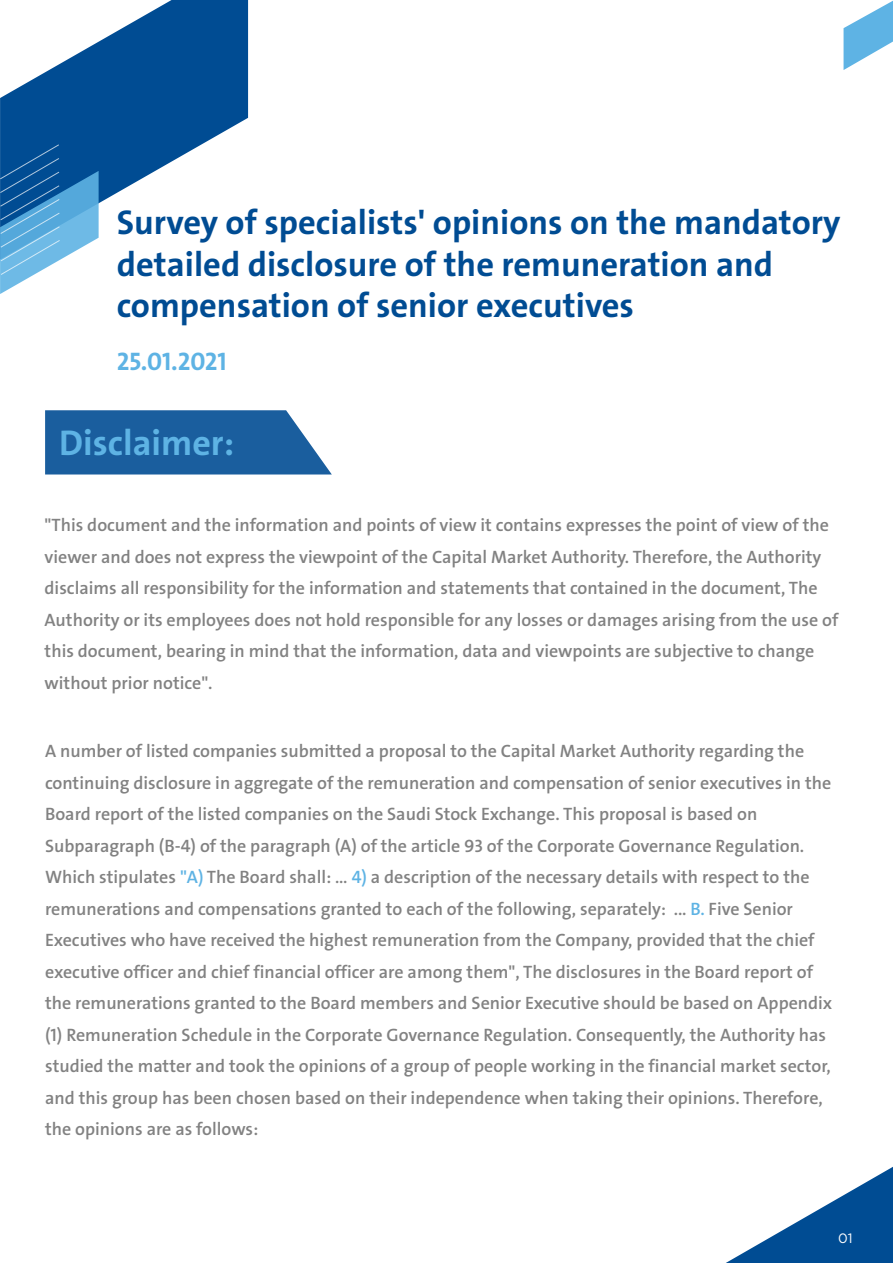
<style>
.page{position:relative;width:893px;height:1263px;background:#fff}
.page>*{position:absolute;margin:0;border:0;box-sizing:border-box;transform-origin:0 0}
.t1{font:700 36px "The Sans Arabic";color:#5eb3e4}
.t2{font:700 34.5px/42px "The Sans Arabic";color:#004c93}
.t3{font:700 25.5px "The Sans Arabic";letter-spacing:-.01em;color:#5eb3e4}
.t4{font:600 18px/31.5px "The Sans Arabic";color:#828282}
.t5{font:13.5px "Gotham";color:#fff}
.s1{color:#5eb3e4}
</style>
<div class="page">
<svg style="left:0;top:0;width:248px;height:203px;fill:#004c93"></svg>
<svg style="left:0;top:144px;width:99px;height:150px"></svg>
<svg style="left:843px;top:1px;width:50px;height:69px"></svg>
<svg style="left:726px;top:1167px;width:167px;height:96px"></svg>
<svg style="left:45px;top:410px;width:287px;height:64px;background:#2d6ba6"></svg>
<h2 class="t2" style="left:117px;top:201px;width:725px">Survey of specialists' opinions on the mandatory detailed disclosure of the remuneration and compensation of senior executives</h2>
<h3 class="t3" style="left:117px;top:345px;width:111px">25.01.2021</h3>
<h1 class="t1" style="left:59px;top:420px;width:176px">Disclaimer:</h1>
<p class="t4" style="left:45px;top:509px;width:795px">"This document and the information and points of view it contains expresses the point of view of the viewer and does not express the viewpoint of the Capital Market Authority. Therefore, the Authority disclaims all responsibility for the information and statements that contained in the document, The Authority or its employees does not hold responsible for any losses or damages arising from the use of this document, bearing in mind that the information, data and viewpoints are subjective to change without prior notice".</p>
<p class="t4" style="left:45px;top:736px;width:789px">A number of listed companies submitted a proposal to the Capital Market Authority regarding the continuing disclosure in aggregate of the remuneration and compensation of senior executives in the Board report of the listed companies on the Saudi Stock Exchange. This proposal is based on Subparagraph (B-4) of the paragraph (A) of the article 93 of the Corporate Governance Regulation.<br>Which stipulates <span class="s1">"A)</span> The Board shall: … <span class="s1">4)</span> a description of the necessary details with respect to the remunerations and compensations granted to each of the following, separately: ... <span class="s1">B.</span> Five Senior Executives who have received the highest remuneration from the Company, provided that the chief executive officer and chief financial officer are among them", The disclosures in the Board report of the remunerations granted to the Board members and Senior Executive should be based on Appendix (1) Remuneration Schedule in the Corporate Governance Regulation. Consequently, the Authority has studied the matter and took the opinions of a group of people working in the financial market sector, and this group has been chosen based on their independence when taking their opinions. Therefore, the opinions are as follows:</p>
<p class="t5" style="left:838px;top:1230px;width:16px">01</p>
</div>
